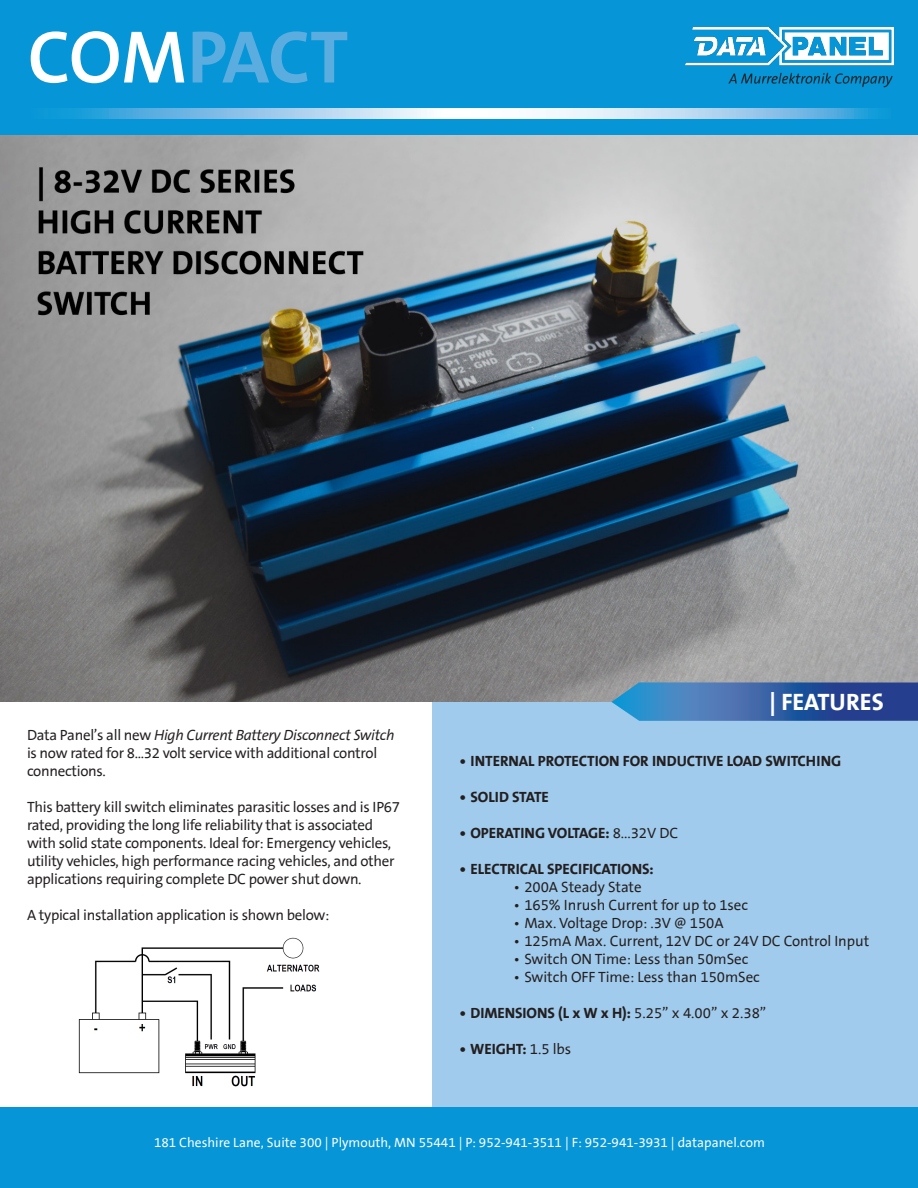
<style>
.page{position:relative;width:918px;height:1188px;background:#fff}
.page>*{position:absolute;margin:0;border:0;box-sizing:border-box;transform-origin:0 0}
.t1{font:700 75px "The Sans Os F";color:#5bade0}
.t2{font:700 24px "Murrelektronik Thesis";color:#fff}
.t3{font:15px/18px "Murrelektronik Thesis";letter-spacing:-.02em;color:#231f20}
.t4{font:700 15px "Murrelektronik Thesis";letter-spacing:-.005em;color:#231f20}
.t5{font:13.5px "Murrelektronik Thesis";color:#fff}
.s1{font-weight:600;color:#fff}
.s2{font-style:italic}
.s3{font-weight:400}
</style>
<div class="page">
<img style="left:0;top:135px;width:918px;height:567px">
<div style="left:432px;top:702px;width:486px;height:405px;background:#a1cbec"></div>
<div style="left:0;top:0;width:918px;height:135px;background:#0696d7"></div>
<svg style="left:68px;top:108px;width:807px;height:10px;background:#a7d2ee"></svg>
<div style="left:0;top:1107px;width:918px;height:81px;background:#0696d7"></div>
<img style="left:78px;top:937px;width:242px;height:150px">
<img style="left:685px;top:27px;width:209px;height:60px">
<svg style="left:611px;top:682px;width:307px;height:39px;background:#3967a9"></svg>
<p class="t1" style="left:27px;top:9px;width:322px"><span class="s1">COM</span>PACT</p>
<p class="t3" style="left:27px;top:727px;width:369px">Data Panel’s all new <span class="s2">High Current Battery Disconnect Switch </span>is now rated for 8...32 volt service with additional control connections.</p>
<p class="t3" style="left:27px;top:799px;width:375px">This battery kill switch eliminates parasitic losses and is IP67 rated, providing the long life reliability that is associated with solid state components. Ideal for: Emergency vehicles, utility vehicles, high performance racing vehicles, and other applications requiring complete DC power shut down.</p>
<p class="t3" style="left:27px;top:907px;width:304px">A typical installation application is shown below:</p>
<p class="t2" style="left:769px;top:688px;width:116px">| FEATURES</p>
<p class="t4" style="left:459px;top:753px;width:384px">• INTERNAL PROTECTION FOR INDUCTIVE LOAD SWITCHING</p>
<p class="t4" style="left:459px;top:789px;width:91px">• SOLID STATE</p>
<p class="t4" style="left:459px;top:825px;width:221px">• OPERATING VOLTAGE: <span class="s3">8...32V DC</span></p>
<p class="t4" style="left:459px;top:861px;width:196px">• ELECTRICAL SPECIFICATIONS:</p>
<p class="t3" style="left:513px;top:879px;width:130px">• 200A Steady State</p>
<p class="t3" style="left:513px;top:897px;width:237px">• 165% Inrush Current for up to 1sec</p>
<p class="t3" style="left:513px;top:915px;width:212px">• Max. Voltage Drop: .3V @ 150A</p>
<p class="t3" style="left:513px;top:933px;width:358px">• 125mA Max. Current, 12V DC or 24V DC Control Input</p>
<p class="t3" style="left:513px;top:951px;width:237px">• Switch ON Time: Less than 50mSec</p>
<p class="t3" style="left:513px;top:969px;width:248px">• Switch OFF Time: Less than 150mSec</p>
<p class="t4" style="left:459px;top:1005px;width:309px">• DIMENSIONS (L x W x H): <span class="s3">5.25” x 4.00” x 2.38”</span></p>
<p class="t4" style="left:459px;top:1041px;width:114px">• WEIGHT: <span class="s3">1.5 lbs</span></p>
<p class="t5" style="left:154px;top:1135px;width:612px">181 Cheshire Lane, Suite 300 | Plymouth, MN 55441 | P: 952-941-3511 | F: 952-941-3931 | datapanel.com</p>
</div>
